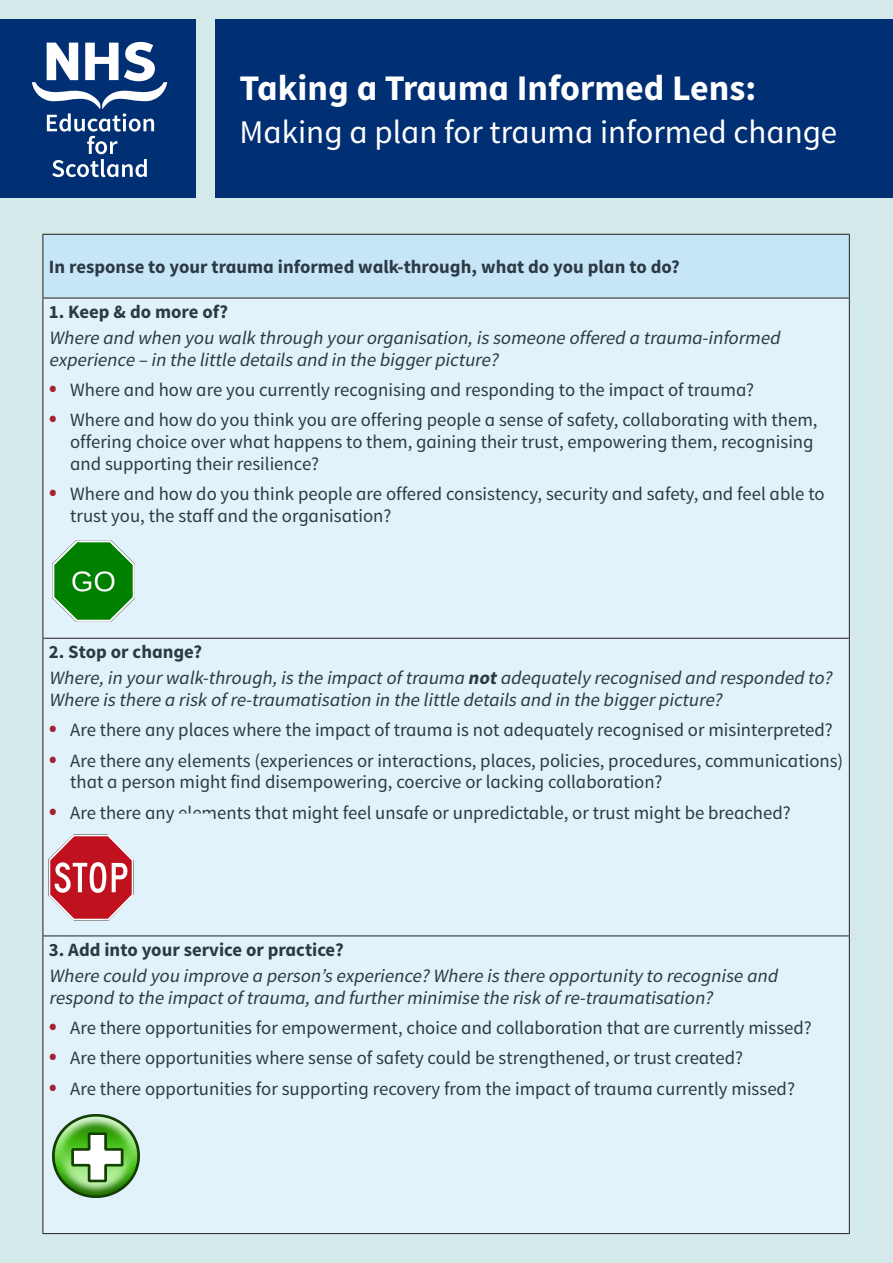
<style>
.page{position:relative;width:893px;height:1263px;background:#d4e9e9}
.page>*{position:absolute;margin:0;border:0;box-sizing:border-box;transform-origin:0 0}
.t1{font:700 36px "NHS Source Sans Pro";color:#fff}
.t2{font:33px "NHS Source Sans Pro";color:#fff}
.t3{font:18.75px/21.8px "NHS Source Sans Pro";color:#2b3a45}
.t4{font:italic 18.75px/21.8px "NHS Source Sans Pro";color:#2b3a45}
.t5{font:700 18.75px "NHS Source Sans Pro";color:#2b3a45}
.s1{font-size:27px;color:#a52235}
.s2{font-weight:700;font-style:normal}
.s3{font-weight:700}
</style>
<div class="page">
<div style="left:43px;top:234px;width:806px;height:64px;background:#c6e6f8"></div>
<div style="left:44px;top:299px;width:805px;height:934px;background:#e1f2fb"></div>
<hr style="left:43px;top:234px;width:807px;height:1px;background:#231f20">
<hr style="left:43px;top:235px;width:1px;height:63px;background:#231f20">
<hr style="left:849px;top:235px;width:1px;height:63px;background:#231f20">
<hr style="left:43px;top:298px;width:807px;height:1px;background:#231f20">
<hr style="left:43px;top:298px;width:1px;height:340px;background:#231f20">
<hr style="left:849px;top:298px;width:1px;height:340px;background:#231f20">
<hr style="left:43px;top:638px;width:807px;height:1px;background:#231f20">
<hr style="left:43px;top:639px;width:1px;height:296px;background:#231f20">
<hr style="left:849px;top:639px;width:1px;height:296px;background:#231f20">
<hr style="left:43px;top:935px;width:807px;height:1px;background:#231f20">
<hr style="left:43px;top:936px;width:1px;height:297px;background:#231f20">
<hr style="left:849px;top:936px;width:1px;height:297px;background:#231f20">
<hr style="left:43px;top:1233px;width:807px;height:1px;background:#231f20">
<div style="left:0;top:19px;width:196px;height:179px;background:#002f73"></div>
<svg style="left:32px;top:42px;width:135px;height:135px"></svg>
<div style="left:215px;top:19px;width:678px;height:179px;background:#002f73"></div>
<img style="left:52px;top:1114px;width:88px;height:83px">
<img style="left:52px;top:540px;width:82px;height:82px">
<img style="left:48px;top:835px;width:85px;height:85px">
<svg style="left:103px;top:830px;width:36px;height:35px"></svg>
<svg style="left:174px;top:813px;width:36px;height:35px"></svg>
<svg style="left:105px;top:888px;width:35px;height:36px"></svg>
<svg style="left:44px;top:891px;width:35px;height:35px"></svg>
<svg style="left:44px;top:827px;width:36px;height:36px"></svg>
<h1 class="t1" style="left:240px;top:65px;width:518px">Taking a Trauma Informed Lens:</h1>
<h2 class="t2" style="left:240px;top:111px;width:599px">Making a plan for trauma informed change</h2>
<p class="t5" style="left:49px;top:255px;width:632px">In response to your trauma informed walk-through, what do you plan to do?</p>
<p class="t5" style="left:49px;top:300px;width:181px">1. Keep &amp; do more of?</p>
<p class="t4" style="left:49px;top:327px;width:737px">Where and when you walk through yourorganisation,is someone offered a trauma-informed experience – in the little details and in the biggerpicture?</p>
<p class="t3" style="left:49px;top:379px;width:707px"><span class="s1">•</span> Where and how are you currently recognising and responding to the impact of trauma?</p>
<p class="t3" style="left:70px;top:410px;width:749px;text-indent:-21px"><span class="s1">•</span> Where and how do you think you are offering people a sense of safety, collaborating with them, offering choice over what happens to them, gaining their trust, empowering them, recognising and supporting their resilience?</p>
<p class="t3" style="left:70px;top:483px;width:756px;text-indent:-21px"><span class="s1">•</span> Where and how do you think people are offered consistency, security and safety, and feel able to trust you, the staff and the organisation?</p>
<p class="t4" style="left:49px;top:639px;width:788px;line-height:26px"><span class="s2">2. Stop or change?<br></span>Where,in yourwalk-through,is the impactoftrauma <span class="s3">not</span>adequately recognised and responded to?</p>
<p class="t4" style="left:49px;top:689px;width:679px">Where is there a risk ofre-traumatisation in the little details and in the biggerpicture?</p>
<p class="t3" style="left:49px;top:719px;width:785px"><span class="s1">•</span> Are there any places where the impact of trauma is not adequately recognised or misinterpreted?</p>
<p class="t3" style="left:70px;top:750px;width:775px;text-indent:-21px"><span class="s1">•</span> Are there any elements (experiences or interactions, places, policies, procedures, communications) that a person might find disempowering, coercive or lacking collaboration?</p>
<p class="t3" style="left:49px;top:802px;width:743px"><span class="s1">•</span> Are there any elements that might feel unsafe or unpredictable, or trust might be breached?</p>
<p class="t5" style="left:49px;top:938px;width:296px">3. Add into your service or practice?</p>
<p class="t4" style="left:49px;top:965px;width:734px">Where could you improve a person’s experience? Where is there opportunity to recognise and respond to the impactoftrauma,and furtherminimise the risk ofre-traumatisation?</p>
<p class="t3" style="left:49px;top:1017px;width:764px"><span class="s1">•</span> Are there opportunities for empowerment, choice and collaboration that are currently missed?</p>
<p class="t3" style="left:49px;top:1047px;width:696px"><span class="s1">•</span> Are there opportunities where sense of safety could be strengthened, or trust created?</p>
<p class="t3" style="left:49px;top:1078px;width:748px"><span class="s1">•</span> Are there opportunities for supporting recovery from the impact of trauma currently missed?</p>
</div>
